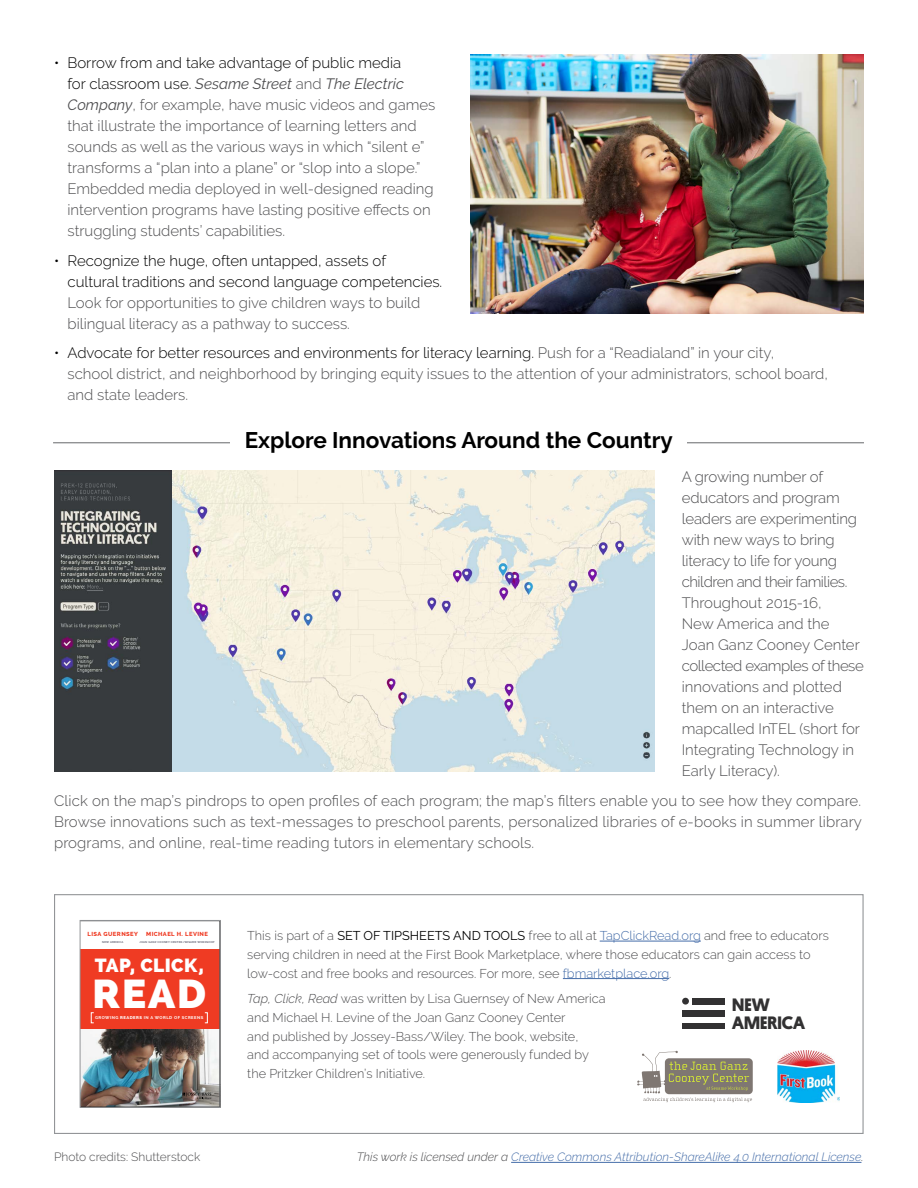
<style>
.page{position:relative;width:918px;height:1188px;background:#fff}
.page>*{position:absolute;margin:0;border:0;box-sizing:border-box;transform-origin:0 0}
.t1{font:800 40.35px "Raleway";color:#fff}
.t2{font:700 22.5px "Raleway";color:#000}
.t3{font:800 19.05px "Raleway";letter-spacing:.02em;color:#fff}
.t4{font:700 18.15px/18.1px "Platform";color:#323132}
.t5{font:300 15px/21px "Raleway";color:#4d4d4f}
.t6{font:300 15px/21px "Raleway";color:#000}
.t7{font:300 12.75px/18.8px "Raleway";color:#4d4d4f}
.t8{font:italic 300 12px "Raleway";color:#456da9}
.t9{font:300 12px "Raleway";color:#4d4d4f}
.t10{font:800 5.85px "Raleway";letter-spacing:.07em;color:#ef3b23}
.t11{font:700 4.2px "Raleway";letter-spacing:.1em;color:#fff}
.t12{font:700 2.85px "Raleway";letter-spacing:.05em;color:#696a79}
.s1{color:#000}
.s2{font-weight:400;font-style:italic}
.s3{font-weight:800}
.s4{font-weight:400;color:#000}
.s5{color:#456da9}
.s6{font-style:italic}
.s7{color:#4d4d4f}
</style>
<div class="page">
<img style="left:471px;top:55px;width:393px;height:259px">
<hr style="left:511px;top:1162px;width:350px;height:1px;background:#456da9">
<img style="left:54px;top:471px;width:119px;height:300px">
<hr style="left:53px;top:442px;width:811px;height:1px;background:#77787b">
<div style="left:230px;top:427px;width:457px;height:23px;background:#fff"></div>
<img style="left:173px;top:471px;width:482px;height:300px">
<hr style="left:600px;top:941px;width:101px;height:1px;background:#456da9">
<hr style="left:563px;top:978px;width:106px;height:1px;background:#456da9">
<div style="left:54px;top:894px;width:810px;height:240px;border:1px solid #939598"></div>
<div style="left:682px;top:1023px;width:43px;height:5px;background:#323132"></div>
<div style="left:682px;top:1010px;width:43px;height:6px;background:#323132"></div>
<div style="left:693px;top:998px;width:32px;height:6px;background:#323132"></div>
<div style="left:682px;top:998px;width:7px;height:7px;background:#323132;border-radius:50%"></div>
<img style="left:778px;top:1051px;width:62px;height:52px">
<img style="left:82px;top:949px;width:136px;height:157px">
<div style="left:80px;top:920px;width:140px;height:188px;border:1px solid #939598"></div>
<svg style="left:637px;top:1051px;width:115px;height:51px"></svg>
<p class="t5" style="left:68px;top:52px;width:370px;text-indent:-14px"><span class="s1">• Borrow from and take advantage of public media<br>for classroom use.</span> <span class="s2">Sesame Street</span> and <span class="s2">The Electric Company</span>, for example, have music videos and games that illustrate the importance of learning letters and sounds as well as the various ways in which “silent e” transforms a “plan into a plane” or “slop into a slope.” Embedded media deployed in well-designed reading intervention programs have lasting positive effects on struggling students’ capabilities.</p>
<p class="t6" style="left:68px;top:250px;width:376px;text-indent:-14px">• Recognize the huge, often untapped, assets of<br>cultural traditions and second language competencies.</p>
<p class="t5" style="left:68px;top:292px;width:354px">Look for opportunities to give children ways to build bilingual literacy as a pathway to success.</p>
<p class="t5" style="left:68px;top:343px;width:762px;text-indent:-14px"><span class="s1">• Advocate for better resources and environments for literacy learning.</span> Push for a “Readialand” in your city,<br>school district, and neighborhood by bringing equity issues to the attention of your administrators, school board, and state leaders.</p>
<h2 class="t2" style="left:245px;top:427px;width:430px">Explore Innovations Around the Country</h2>
<p class="t5" style="left:682px;top:466px;width:184px">A growing number of educators and program leaders are experimenting with new ways to bring literacy to life for young children and their families.<br>Throughout 2015-16,<br>New America and the<br>Joan Ganz Cooney Center collected examples of these innovations and plotted them on an interactive mapcalled InTEL (short for<br>Integrating Technology in<br>Early Literacy).</p>
<p class="t5" style="left:54px;top:790px;width:810px;text-align:justify">Click on the map’s pindrops to open profiles of each program; the map’s filters enable you to see how they compare.<br>Browse innovations such as text-messages to preschool parents, personalized libraries of e-books in summer library programs, and online, real-time reading tutors in elementary schools.</p>
<p class="t10" style="left:88px;top:931px;width:52px">LISA GUERNSEY</p>
<p class="t12" style="left:102px;top:940px;width:23px">NEW AMERICA</p>
<p class="t10" style="left:146px;top:931px;width:63px">MICHAEL H. LEVINE</p>
<p class="t12" style="left:140px;top:940px;width:77px">JOAN GANZ COONEY CENTER/SESAME WORKSHOP</p>
<p class="t3" style="left:95px;top:955px;width:110px">TAP, CLICK,</p>
<h1 class="t1" style="left:93px;top:971px;width:115px">READ</h1>
<p class="t11" style="left:95px;top:1015px;width:110px">GROWING <span class="s3">READERS</span> IN A WORLD OF SCREENS</p>
<p class="t7" style="left:247px;top:926px;width:583px">This is part of a <span class="s4">SET OF TIPSHEETS AND TOOLS</span> free to all at <span class="s5">TapClickRead.org</span> and free to educators serving children in need at the First Book Marketplace, where those educators can gain access to low-cost and free books and resources. For more, see <span class="s5">fbmarketplace.org</span>.</p>
<p class="t7" style="left:247px;top:989px;width:360px"><span class="s6">Tap, Click, Read</span> was written by Lisa Guernsey of New America and Michael H. Levine of the Joan Ganz Cooney Center<br>and published by Jossey-Bass/Wiley. The book, website,<br>and accompanying set of tools were generously funded by the Pritzker Children’s Initiative.</p>
<p class="t4" style="left:732px;top:994px;width:74px">NEW<br>AMERICA</p>
<p class="t9" style="left:54px;top:1150px;width:148px">Photo credits: Shutterstock</p>
<p class="t8" style="left:357px;top:1150px;width:508px"><span class="s7">This work is licensed under a</span> Creative Commons Attribution-ShareAlike 4.0 International License<span class="s7">.</span></p>
</div>
